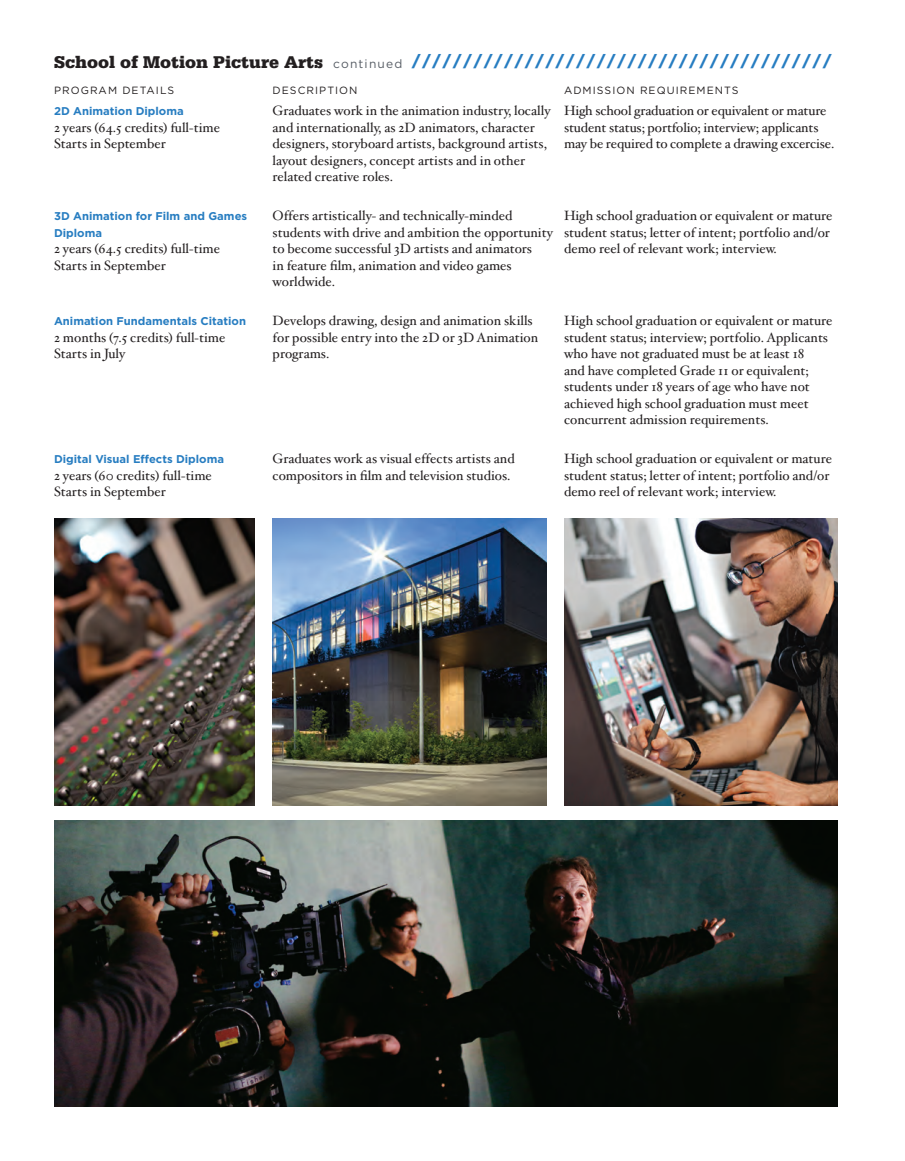
<style>
.page{position:relative;width:905px;height:1161px;background:#fff}
.page>*{position:absolute;margin:0;border:0;box-sizing:border-box;transform-origin:0 0}
.t1{font:900 21px "Serifa Std";color:#277dc1}
.t2{font:13.5px/16.5px "Hoefler Txt";color:#231f20}
.t3{font:700 11.25px/16.5px "Gotham";color:#277dc1}
.t4{font:10.5px "Gotham";letter-spacing:.1em;color:#231f20}
.s1{font-size:18px;color:#231f20}
.s2{font-family:"Gotham";font-weight:400;font-size:12px;color:#575d65}
</style>
<div class="page">
<img style="left:54px;top:820px;width:783px;height:287px">
<img style="left:54px;top:518px;width:200px;height:287px">
<img style="left:564px;top:518px;width:273px;height:287px">
<img style="left:272px;top:518px;width:274px;height:287px">
<h1 class="t1" style="left:54px;top:49px;width:778px"><span class="s1">School of Motion Picture Arts</span> <span class="s2">continued</span> /////////////////////////////////////////</h1>
<p class="t4" style="left:54px;top:84px;width:122px">PROGRAM DETAILS</p>
<p class="t4" style="left:272px;top:84px;width:86px">DESCRIPTION</p>
<p class="t4" style="left:564px;top:84px;width:176px">ADMISSION REQUIREMENTS</p>
<p class="t3" style="left:54px;top:103px;width:131px">2D Animation Diploma</p>
<p class="t2" style="left:54px;top:119px;width:167px">2 years (64.5 credits) full-time<br>Starts in September</p>
<p class="t2" style="left:272px;top:102px;width:280px">Graduates work in the animation industry, locally and internationally, as 2D animators, character designers, storyboard artists, background artists, layout designers, concept artists and in other related creative roles.</p>
<p class="t2" style="left:564px;top:102px;width:272px">High school graduation or equivalent or mature student status; portfolio; interview; applicants may be required to complete a drawing excercise.</p>
<p class="t3" style="left:54px;top:208px;width:195px">3D Animation for Film and Games<br>Diploma</p>
<p class="t2" style="left:54px;top:240px;width:167px">2 years (64.5 credits) full-time<br>Starts in September</p>
<p class="t2" style="left:272px;top:207px;width:282px">Offers artistically- and technically-minded students with drive and ambition the opportunity to become successful 3D artists and animators<br>in feature film, animation and video games worldwide.</p>
<p class="t2" style="left:564px;top:207px;width:270px">High school graduation or equivalent or mature student status; letter of intent; portfolio and/or demo reel of relevant work; interview.</p>
<p class="t3" style="left:54px;top:313px;width:194px">Animation Fundamentals Citation</p>
<p class="t2" style="left:54px;top:329px;width:173px">2 months (7.5 credits) full-time<br>Starts in July</p>
<p class="t2" style="left:272px;top:312px;width:267px">Develops drawing, design and animation skills for possible entry into the 2D or 3D Animation programs.</p>
<p class="t2" style="left:564px;top:312px;width:270px">High school graduation or equivalent or mature student status; interview; portfolio. Applicants who have not graduated must be at least 18<br>and have completed Grade 11 or equivalent; students under 18 years of age who have not achieved high school graduation must meet concurrent admission requirements.</p>
<p class="t3" style="left:54px;top:451px;width:172px">Digital Visual Effects Diploma</p>
<p class="t2" style="left:54px;top:466px;width:159px">2 years (60 credits) full-time<br>Starts in September</p>
<p class="t2" style="left:272px;top:450px;width:243px">Graduates work as visual effects artists and compositors in film and television studios.</p>
<p class="t2" style="left:564px;top:450px;width:269px">High school graduation or equivalent or mature student status; letter of intent; portfolio and/or demo reel of relevant work; interview.</p>
</div>
